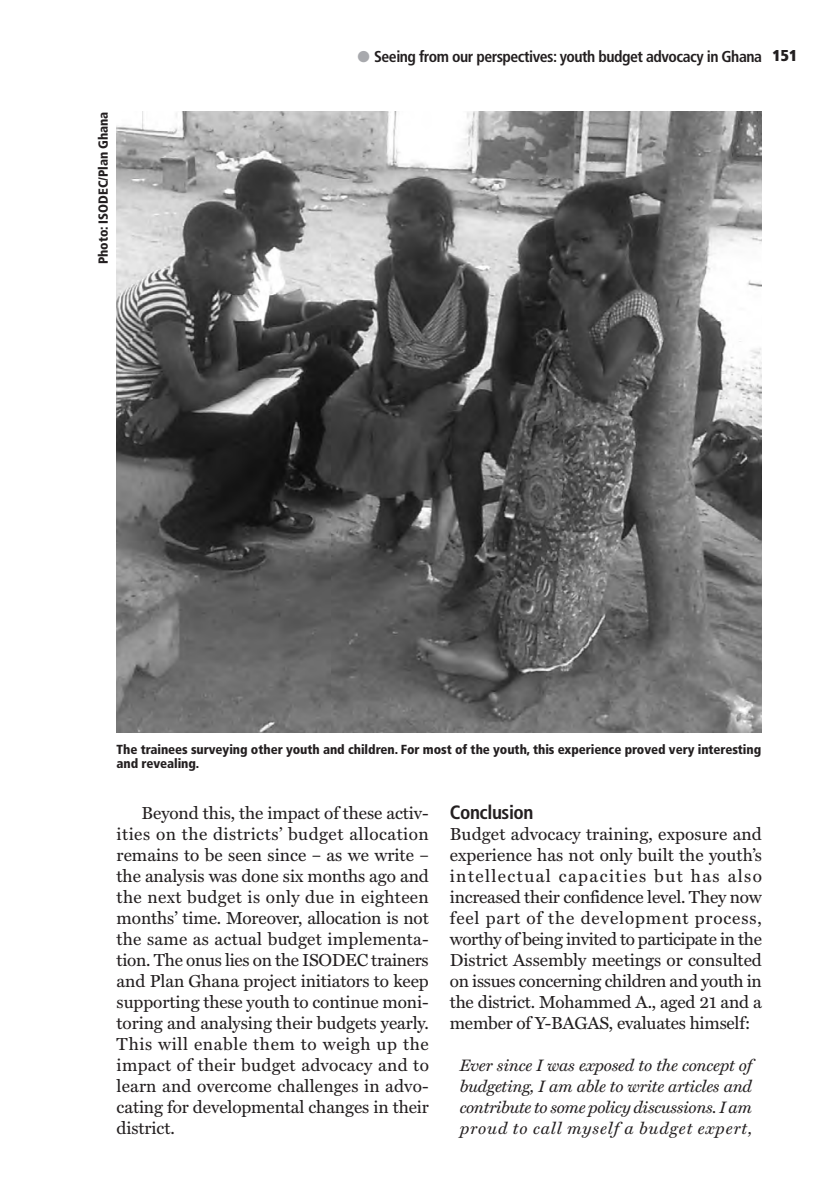
<style>
.page{position:relative;width:829px;height:1191px;background:#fff}
.page>*{position:absolute;margin:0;border:0;box-sizing:border-box;transform-origin:0 0}
.t1{font:700 condensed 19.25px "Frutiger";letter-spacing:-.02em;color:#231f20}
.t2{font:17.5px/21px "Miller Text";letter-spacing:-.005em;color:#231f20;text-align:justify}
.t3{font:italic 16.62px/21px "Miller Text";letter-spacing:.055em;color:#231f20;text-align:justify}
.t4{font:700 condensed 15.75px "Frutiger";letter-spacing:-.03em;color:#231f20}
.t5{font:900 condensed 13.12px/14px "Frutiger";letter-spacing:-.005em;color:#231f20}
.s1{color:#a8a9ad}
.s2{font-weight:900}
</style>
<div class="page">
<img style="left:117px;top:112px;width:644px;height:620px">
<p class="t5" style="left:97px;top:264px;width:154px;rotate:-90deg">Photo: ISODEC/Plan Ghana</p>
<p class="t4" style="left:357px;top:50px;width:441px"><span class="s1">●</span> Seeing from our perspectives: youth budget advocacy in Ghana <span class="s2">151</span></p>
<p class="t5" style="left:117px;top:743px;width:646px">The trainees surveying other youth and children. For most of the youth, this experience proved very interesting and revealing.</p>
<p class="t2" style="left:117px;top:804px;width:314px;text-indent:25px">Beyond this, the impact of these activ&shy;ities on the districts’ budget allocation remains to be seen since – as we write – the analysis was done six months ago and the next budget is only due in eighteen months’ time. Moreover, allocation is not the same as actual budget implementa&shy;tion. The onus lies on the ISODEC trainers and Plan Ghana project initiators to keep supporting these youth to continue moni&shy;toring and analysing their budgets yearly.<br>This will enable them to weigh up the impact of their budget advocacy and to learn and overcome challenges in advo&shy;cating for developmental changes in their district.</p>
<p class="t1" style="left:450px;top:805px;width:85px">Conclusion</p>
<p class="t2" style="left:450px;top:825px;width:313px">Budget advocacy training, exposure and experience has not only built the youth’s intellectual capacities but has also increased their confidence level. They now feel part of the development process, worthy of being invited to participate in the District Assembly meetings or consulted on issues concerning children and youth in the district. Mohammed A., aged 21 and a member of Y-BAGAS, evaluates himself:</p>
<p class="t3" style="left:459px;top:1056px;width:294px">Ever since I was exposed to the concept of budgeting, I am able to write articles and contribute to some policy discussions. I am proud to call myself a budget expert,</p>
</div>
